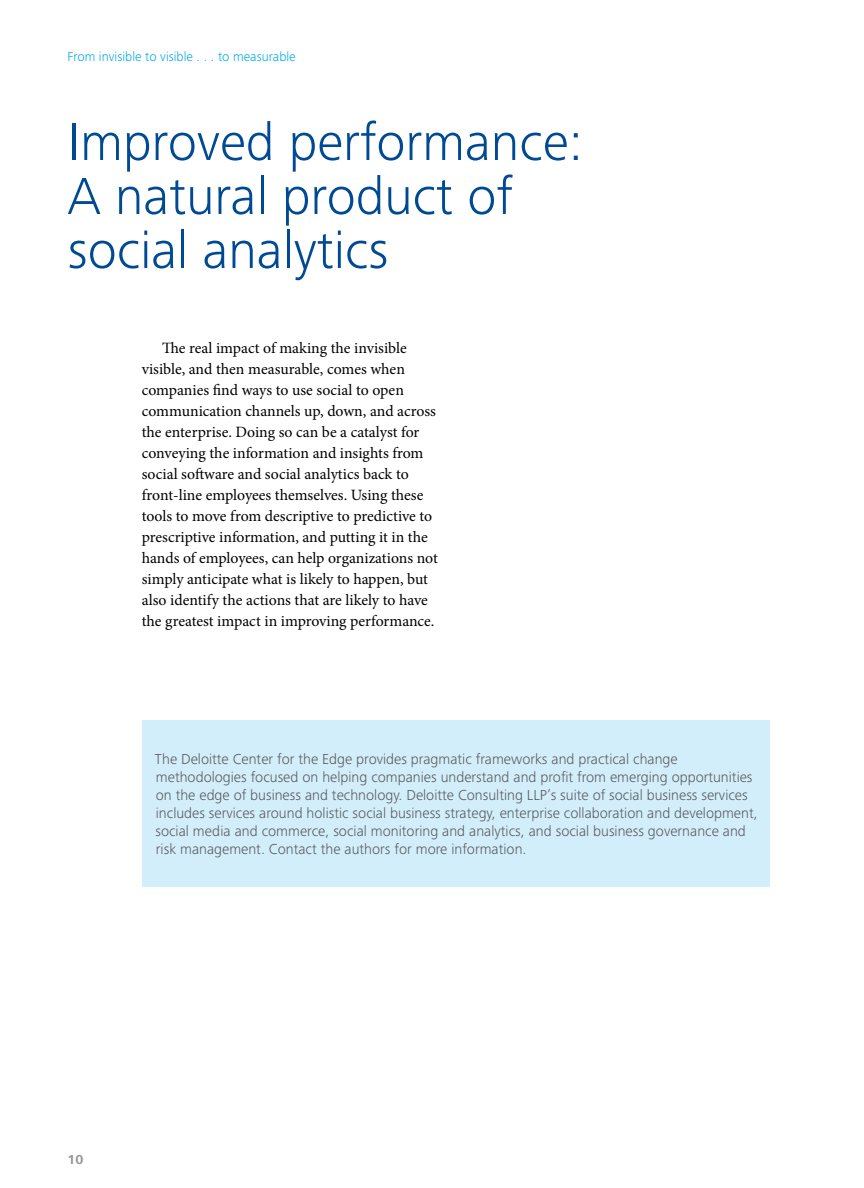
<style>
.page{position:relative;width:864px;height:1188px;background:#fff}
.page>*{position:absolute;margin:0;border:0;box-sizing:border-box;transform-origin:0 0}
.t1{font:300 54px/54px "Frutiger Next Pro";color:#004a94}
.t2{font:15.75px/21px "Minion Pro";letter-spacing:-.005em;color:#000}
.t3{font:300 15px/18px "Frutiger Next Pro";color:#58595b}
.t4{font:300 13.5px "Frutiger Next Pro";color:#00aae7}
.t5{font:700 13.5px "Frutiger Next Pro";color:#939598}
</style>
<div class="page">
<div style="left:142px;top:720px;width:628px;height:167px;background:#d3eefb"></div>
<p class="t4" style="left:68px;top:49px;width:230px">From invisible to visible . . . to measurable</p>
<h1 class="t1" style="left:68px;top:115px;width:517px">Improved performance:<br>A natural product of social analytics</h1>
<p class="t2" style="left:142px;top:338px;width:298px;text-indent:20px">The real impact of making the invisible visible, and then measurable, comes when companies find ways to use social to open communication channels up, down, and across the enterprise. Doing so can be a catalyst for conveying the information and insights from social software and social analytics back to front-line employees themselves. Using these tools to move from descriptive to predictive to prescriptive information, and putting it in the hands of employees, can help organizations not simply anticipate what is likely to happen, but also identify the actions that are likely to have the greatest impact in improving performance.</p>
<p class="t3" style="left:155px;top:750px;width:605px">The Deloitte Center for the Edge provides pragmatic frameworks and practical change methodologies focused on helping companies understand and profit from emerging opportunities on the edge of business and technology. Deloitte Consulting LLP’s suite of social business services includes services around holistic social business strategy, enterprise collaboration and development, social media and commerce, social monitoring and analytics, and social business governance and risk management. Contact the authors for more information.</p>
<p class="t5" style="left:68px;top:1152px;width:17px">10</p>
</div>
